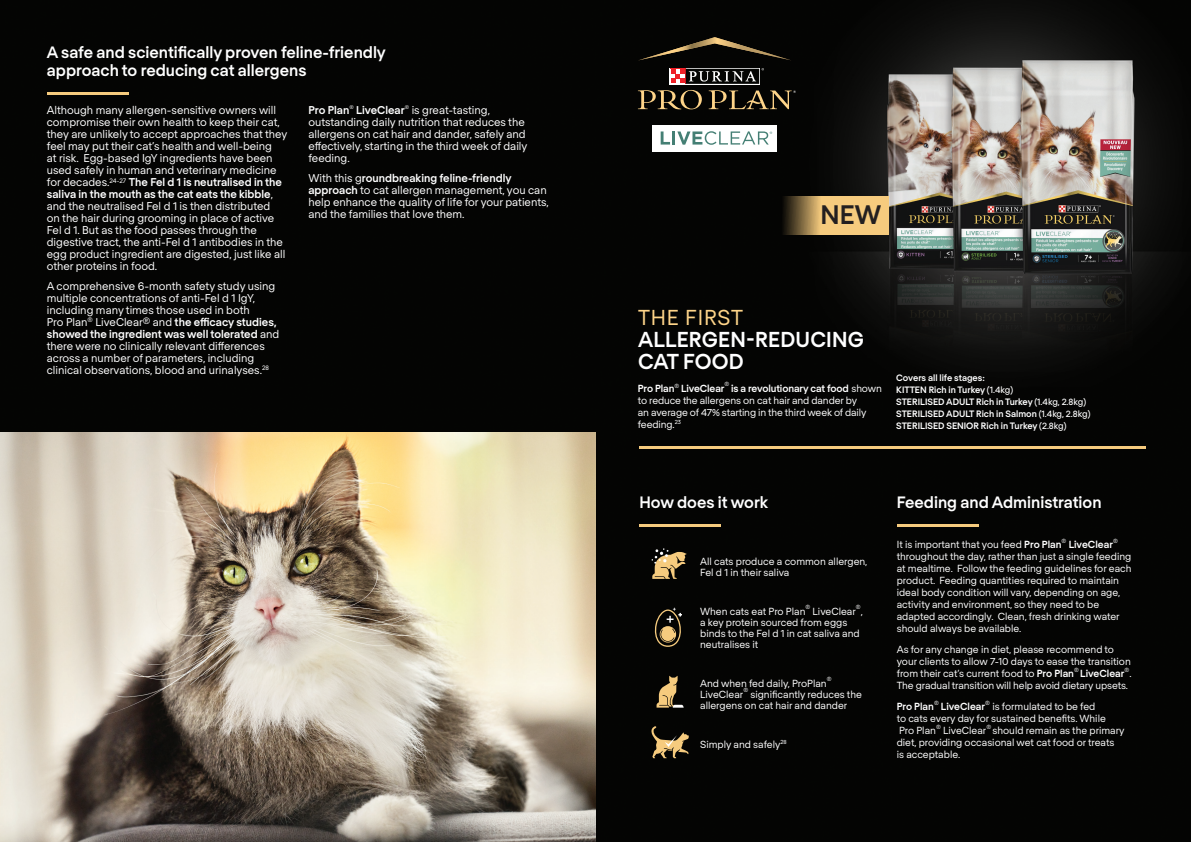
<style>
.page{position:relative;width:1191px;height:842px;background:#040403}
.page>*{position:absolute;margin:0;border:0;box-sizing:border-box;transform-origin:0 0}
.t1{font:700 26px "Regola Pro";color:#231f20}
.t2{font:700 21px "Regola Pro";letter-spacing:.01em;color:#fff}
.t3{font:21px "Regola Pro";letter-spacing:.04em;color:#fed489}
.t4{font:700 16px/18px "Regola Pro";color:#fff}
.t5{font:11px/12px "Regola Pro";color:#fff}
.t6{font:700 11px "Regola Pro";color:#fff}
.t7{font:10px/12px "Regola Pro";color:#fff}
.t8{font:700 10px "Regola Pro";color:#fff}
.t9{font:700 9px "Regola Pro";color:#fff}
.t10{font:5.8px "Regola Pro";color:#fff}
.t11{font:5.2px "Regola Pro";color:#fff}
.s1{font-weight:700}
.s2{font-weight:400}
</style>
<div class="page">
<img style="left:799px;top:0;width:392px;height:438px">
<svg style="left:779px;top:196px;width:110px;height:39px;background:#c3a164"></svg>
<img style="left:0;top:432px;width:595px;height:410px">
<svg style="left:651px;top:548px;width:36px;height:31px"></svg>
<svg style="left:654px;top:608px;width:28px;height:39px"></svg>
<svg style="left:656px;top:676px;width:27px;height:32px"></svg>
<svg style="left:651px;top:726px;width:38px;height:32px"></svg>
<hr style="left:896px;top:524px;width:82px;height:3px;background:#f6cb7e">
<hr style="left:639px;top:524px;width:82px;height:3px;background:#f6cb7e">
<hr style="left:639px;top:446px;width:506px;height:3px;background:#f6cb7e">
<hr style="left:47px;top:92px;width:82px;height:3px;background:#f6cb7e">
<div style="left:669px;top:68px;width:90px;height:16px;background:#fff"></div>
<div style="left:686px;top:69px;width:73px;height:15px;background:#282927"></div>
<svg style="left:671px;top:68px;width:93px;height:15px"></svg>
<svg style="left:638px;top:90px;width:64px;height:19px"></svg>
<svg style="left:638px;top:37px;width:153px;height:23px;background:#221d13"></svg>
<svg style="left:708px;top:90px;width:87px;height:19px;background:#413623"></svg>
<div style="left:652px;top:125px;width:124px;height:26px;background:#fff"></div>
<svg style="left:660px;top:131px;width:10px;height:14px"></svg>
<hr style="left:672px;top:131px;width:3px;height:14px;background:#447f74">
<svg style="left:677px;top:131px;width:95px;height:14px"></svg>
<p class="t4" style="left:47px;top:42px;width:340px">A safe and scientifically proven feline-friendly approach to reducing cat allergens</p>
<p class="t5" style="left:47px;top:104px;width:242px">Although many allergen-sensitive owners will compromise their own health to keep their cat, they are unlikely to accept approaches that they feel may put their cat’s health and well-being<br>at risk. Egg-based IgY ingredients have been used safely in human and veterinary medicine for decades.<sup>24-27</sup> <span class="s1">The Fel d 1 is neutralised in the saliva in the mouth as the cat eats the kibble</span>, and the neutralised Fel d 1 is then distributed<br>on the hair during grooming in place of active Fel d 1. But as the food passes through the digestive tract, the anti-Fel d 1 antibodies in the egg product ingredient are digested, just like all other proteins in food.</p>
<p class="t5" style="left:47px;top:279px;width:234px">A comprehensive 6-month safety study using multiple concentrations of anti-Fel d 1 IgY, including many times those used in both<br>Pro Plan<sup>®</sup> LiveClear<sup>®</sup> and <span class="s1">the efficacy studies, showed the ingredient was well tolerated</span> and there were no clinically relevant differences across a number of parameters, including clinical observations, blood and urinalyses.<sup>28</sup></p>
<p class="t6" style="left:308px;top:103px;width:42px">Pro Plan</p>
<p class="t11" style="left:349px;top:104px;width:6px">®</p>
<p class="t6" style="left:356px;top:103px;width:50px">LiveClear</p>
<p class="t11" style="left:405px;top:104px;width:6px">®</p>
<p class="t5" style="left:308px;top:104px;width:220px;text-indent:103px">is great-tasting, outstanding daily nutrition that reduces the allergens on cat hair and dander, safely and effectively, starting in the third week of daily feeding.</p>
<p class="t5" style="left:308px;top:171px;width:242px">With this g<span class="s1">roundbreaking feline-friendly approach</span> to cat allergen management, you can help enhance the quality of life for your patients, and the families that love them.</p>
<p class="t1" style="left:820px;top:196px;width:62px">NEW</p>
<p class="t3" style="left:638px;top:303px;width:107px">THE FIRST</p>
<p class="t2" style="left:638px;top:325px;width:227px">ALLERGEN-REDUCING</p>
<p class="t2" style="left:638px;top:346px;width:107px">CAT FOOD</p>
<p class="t8" style="left:638px;top:381px;width:88px">Pro Plan<sup>®</sup> LiveClear</p>
<p class="t10" style="left:724px;top:380px;width:6px">®</p>
<p class="t7" style="left:638px;top:381px;width:246px;text-indent:93px"><span class="s1">is a revolutionary cat food</span> shown to reduce the allergens on cat hair and dander by<br>an average of 47% starting in the third week of daily feeding.<sup>23</sup></p>
<p class="t9" style="left:896px;top:372px;width:90px">Covers all life stages:</p>
<p class="t9" style="left:896px;top:384px;width:118px">KITTEN Rich in Turkey <span class="s2">(1.4kg)</span></p>
<p class="t9" style="left:896px;top:396px;width:191px">STERILISED ADULT Rich in Turkey <span class="s2">(1.4kg, 2.8kg)</span></p>
<p class="t9" style="left:896px;top:408px;width:196px">STERILISED ADULT Rich in Salmon <span class="s2">(1.4kg, 2.8kg)</span></p>
<p class="t9" style="left:896px;top:420px;width:172px">STERILISED SENIOR Rich in Turkey <span class="s2">(2.8kg)</span></p>
<p class="t4" style="left:639px;top:492px;width:130px">How does it work</p>
<p class="t7" style="left:700px;top:555px;width:169px;line-height:11px">All cats produce a common allergen,<br>Fel d 1 in their saliva</p>
<p class="t7" style="left:700px;top:604px;width:107px">When cats eat Pro Plan</p>
<p class="t10" style="left:805px;top:603px;width:6px">®</p>
<p class="t10" style="left:856px;top:603px;width:6px">®</p>
<p class="t7" style="left:812px;top:604px;width:45px">LiveClear</p>
<p class="t7" style="left:860px;top:604px;width:4px">,</p>
<p class="t7" style="left:700px;top:616px;width:161px;line-height:11px">a key protein sourced from eggs binds to the Fel d 1 in cat saliva and neutralises it</p>
<p class="t7" style="left:700px;top:676px;width:128px">And when fed daily, ProPlan</p>
<p class="t10" style="left:826px;top:675px;width:6px">®</p>
<p class="t7" style="left:700px;top:687px;width:45px">LiveClear</p>
<p class="t10" style="left:743px;top:686px;width:6px">®</p>
<p class="t7" style="left:700px;top:688px;width:163px;line-height:11px;text-indent:50px">significantly reduces the allergens on cat hair and dander</p>
<p class="t7" style="left:700px;top:737px;width:88px">Simply and safely<sup>28</sup></p>
<p class="t4" style="left:896px;top:492px;width:206px">Feeding and Administration</p>
<p class="t7" style="left:896px;top:538px;width:166px">It is important that you feed <span class="s1">Pro Plan</span></p>
<p class="t10" style="left:1061px;top:537px;width:6px">®</p>
<p class="t8" style="left:1068px;top:537px;width:46px">LiveClear</p>
<p class="t10" style="left:1113px;top:537px;width:6px">®</p>
<p class="t7" style="left:896px;top:550px;width:236px">throughout the day, rather than just a single feeding at mealtime. Follow the feeding guidelines for each product. Feeding quantities required to maintain ideal body condition will vary, depending on age, activity and environment, so they need to be adapted accordingly. Clean, fresh drinking water should always be available.</p>
<p class="t7" style="left:896px;top:643px;width:236px">As for any change in diet, please recommend to your clients to allow 7-10 days to ease the transition from their cat’s current food to <span class="s1">Pro Plan</span></p>
<p class="t10" style="left:1074px;top:666px;width:6px">®</p>
<p class="t8" style="left:1080px;top:666px;width:46px">LiveClear</p>
<p class="t10" style="left:1124px;top:666px;width:6px">®</p>
<p class="t7" style="left:1129px;top:667px;width:4px">.</p>
<p class="t7" style="left:896px;top:679px;width:233px">The gradual transition will help avoid dietary upsets.</p>
<p class="t8" style="left:896px;top:699px;width:39px">Pro Plan</p>
<p class="t10" style="left:934px;top:699px;width:6px">®</p>
<p class="t8" style="left:941px;top:699px;width:46px">LiveClear</p>
<p class="t10" style="left:985px;top:699px;width:6px">®</p>
<p class="t7" style="left:896px;top:700px;width:211px;text-indent:96px">is formulated to be fed to cats every day for sustained benefits. While<br>Pro Plan</p>
<p class="t10" style="left:986px;top:723px;width:6px">®</p>
<p class="t7" style="left:896px;top:724px;width:229px;text-indent:96px">should remain as the primary diet, providing occasional wet cat food or treats<br>is acceptable.</p>
<p class="t10" style="left:936px;top:723px;width:6px">®</p>
<p class="t7" style="left:943px;top:724px;width:45px">LiveClear</p>
</div>
